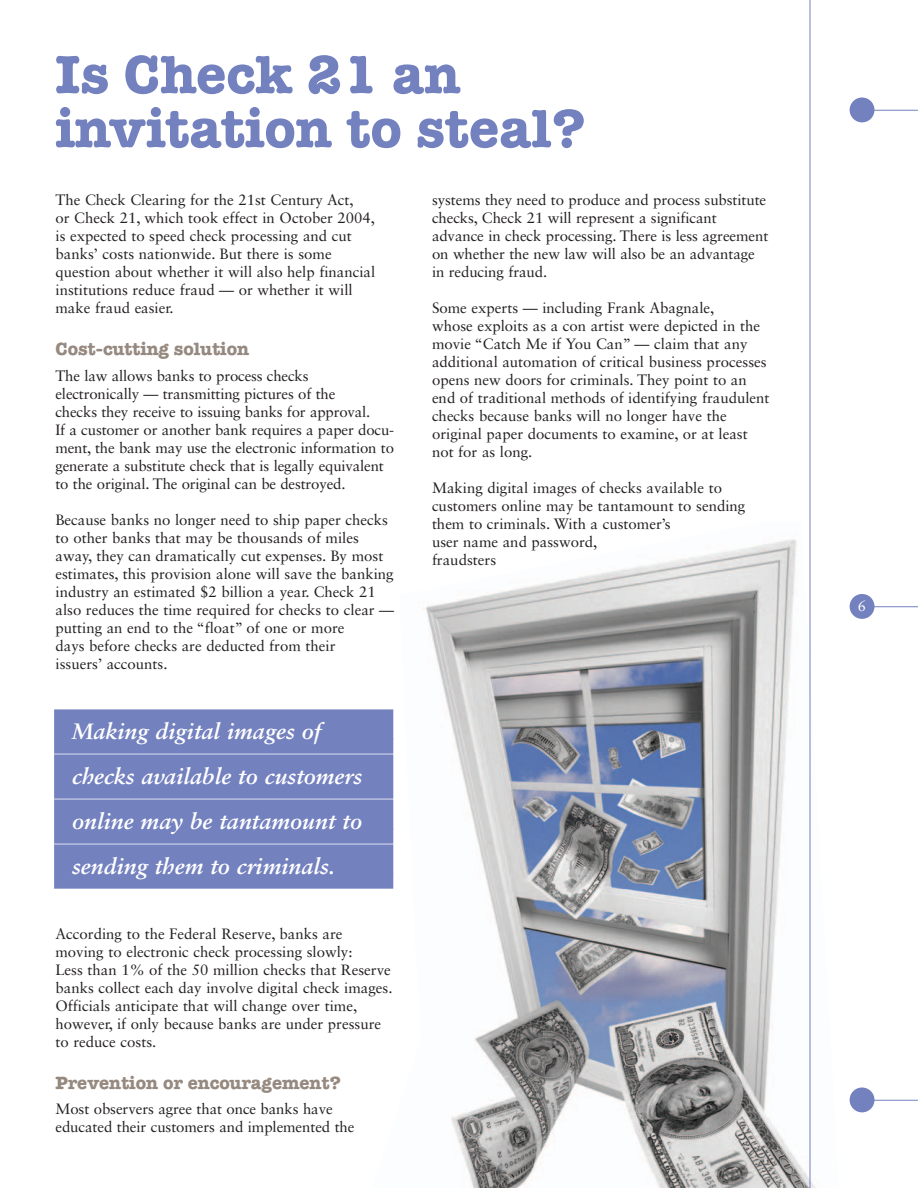
<style>
.page{position:relative;width:918px;height:1188px;background:#fff}
.page>*{position:absolute;margin:0;border:0;box-sizing:border-box;transform-origin:0 0}
.t1{font:700 54px/54px "American Typewriter Std";color:#7481bf}
.t2{font:italic 700 22.5px/45px "Sabon LT Std";color:#fff}
.t3{font:700 18px "American Typewriter Std";color:#968980}
.t4{font:15px/18px "Sabon LT Std";color:#231f20}
.t5{font:15px "Sabon LT Std";color:#fff}
</style>
<div class="page">
<hr style="left:864px;top:110px;width:54px;height:1px;background:#7481bf">
<hr style="left:864px;top:1100px;width:54px;height:1px;background:#7481bf">
<hr style="left:864px;top:606px;width:54px;height:1px;background:#7481bf">
<div style="left:850px;top:98px;width:24px;height:24px;background:#7481bf;border-radius:50%"></div>
<div style="left:850px;top:1088px;width:24px;height:24px;background:#7481bf;border-radius:50%"></div>
<div style="left:850px;top:594px;width:24px;height:25px;background:#7481bf;border-radius:50%"></div>
<img style="left:423px;top:522px;width:393px;height:666px">
<hr style="left:810px;top:0;width:1px;height:1188px;background:#7481bf">
<div style="left:54px;top:709px;width:339px;height:30px;background:#7481bf"></div>
<div style="left:54px;top:739px;width:339px;height:15px;background:#7481bf"></div>
<div style="left:54px;top:754px;width:339px;height:30px;background:#7481bf"></div>
<div style="left:54px;top:784px;width:339px;height:15px;background:#7481bf"></div>
<div style="left:54px;top:799px;width:339px;height:30px;background:#7481bf"></div>
<div style="left:54px;top:829px;width:339px;height:15px;background:#7481bf"></div>
<div style="left:54px;top:844px;width:339px;height:30px;background:#7481bf"></div>
<div style="left:54px;top:874px;width:339px;height:15px;background:#7481bf"></div>
<h1 class="t1" style="left:56px;top:52px;width:533px">Is Check 21 an invitation to steal?</h1>
<p class="t4" style="left:56px;top:192px;width:321px">The Check Clearing for the 21st Century Act,<br>or Check 21, which took effect in October 2004, is expected to speed check processing and cut banks’ costs nationwide. But there is some question about whether it will also help financial institutions reduce fraud — or whether it will make fraud easier.</p>
<p class="t3" style="left:56px;top:343px;width:195px">Cost-cutting solution</p>
<p class="t4" style="left:56px;top:368px;width:340px">The law allows banks to process checks electronically — transmitting pictures of the<br>checks they receive to issuing banks for approval.<br>If a customer or another bank requires a paper docu&shy;ment, the bank may use the electronic information to generate a substitute check that is legally equivalent to the original. The original can be destroyed.</p>
<p class="t4" style="left:56px;top:512px;width:340px">Because banks no longer need to ship paper checks to other banks that may be thousands of miles away, they can dramatically cut expenses. By most estimates, this provision alone will save the banking industry an estimated $2 billion a year. Check 21 also reduces the time required for checks to clear — putting an end to the “float” of one or more<br>days before checks are deducted from their<br>issuers’ accounts.</p>
<h2 class="t2" style="left:72px;top:710px;width:292px">Making digital images of checks available to customers online may be tantamount to sending them to criminals.</h2>
<p class="t4" style="left:56px;top:926px;width:339px">According to the Federal Reserve, banks are moving to electronic check processing slowly:<br>Less than 1% of the 50 million checks that Reserve banks collect each day involve digital check images.<br>Officials anticipate that will change over time, however, if only because banks are under pressure to reduce costs.</p>
<p class="t3" style="left:56px;top:1077px;width:288px">Prevention or encouragement?</p>
<p class="t4" style="left:56px;top:1101px;width:301px">Most observers agree that once banks have educated their customers and implemented the</p>
<p class="t4" style="left:432px;top:192px;width:338px">systems they need to produce and process substitute checks, Check 21 will represent a significant advance in check processing. There is less agreement on whether the new law will also be an advantage in reducing fraud.</p>
<p class="t4" style="left:432px;top:300px;width:339px">Some experts — including Frank Abagnale,<br>whose exploits as a con artist were depicted in the movie “Catch Me if You Can” — claim that any additional automation of critical business processes opens new doors for criminals. They point to an end of traditional methods of identifying fraudulent checks because banks will no longer have the original paper documents to examine, or at least not for as long.</p>
<p class="t4" style="left:432px;top:480px;width:315px">Making digital images of checks available to customers online may be tantamount to sending them to criminals. With a customer’s<br>user name and password,<br>fraudsters</p>
<p class="t5" style="left:858px;top:600px;width:10px">6</p>
</div>
